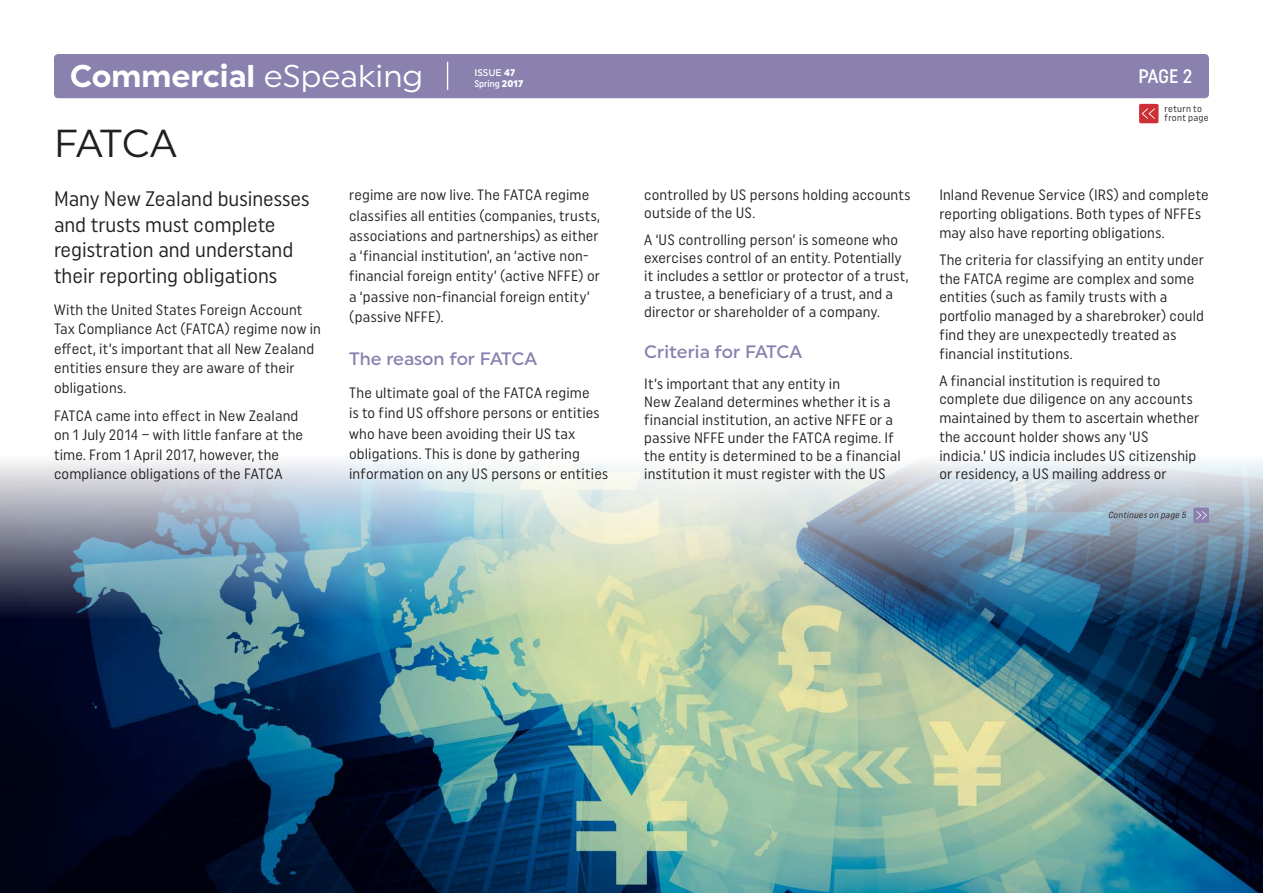
<style>
.page{position:relative;width:1263px;height:893px;background:#fff}
.page>*{position:absolute;margin:0;border:0;box-sizing:border-box;transform-origin:0 0}
.t1{font:39px "Uniform";letter-spacing:-.035em;color:#231f20}
.t2{font:700 31.5px "Uniform";color:#fff}
.t3{font:21px/25.5px "Uniform Condensed";color:#231f20}
.t4{font:500 19.5px "Uniform Condensed";color:#fff}
.t5{font:500 18px "Uniform";color:#8a81af}
.t6{font:15px/18.8px "Uniform Condensed";letter-spacing:.01em;color:#231f20}
.t7{font:9.6px/9px "Uniform Condensed";letter-spacing:.03em;color:#231f20}
.t8{font:500 9.6px "Uniform Condensed";color:#fff}
.t9{font:500 9.6px "Uniform";color:#fff}
.t10{font:italic 8.85px "Uniform Condensed";color:#231f20}
.s1{font-weight:400}
.s2{font-weight:900}
.s3{font-family:"Uniform";font-weight:900}
</style>
<div class="page">
<img style="left:0;top:462px;width:1263px;height:431px">
<div style="left:54px;top:54px;width:1155px;height:44px;background:#8a81af;border-radius:4px"></div>
<svg style="left:447px;top:62px;width:1px;height:28px"></svg>
<div style="left:1139px;top:104px;width:19px;height:19px;background:#cd2f36;border-radius:2px"></div>
<svg style="left:1142px;top:108px;width:13px;height:11px"></svg>
<div style="left:1193px;top:507px;width:16px;height:16px;background:#8a81af"></div>
<svg style="left:1196px;top:511px;width:11px;height:8px"></svg>
<h2 class="t2" style="left:70px;top:57px;width:355px">Commercial <span class="s1">eSpeaking</span></h2>
<p class="t9" style="left:474px;top:67px;width:42px">ISSUE <span class="s2">47</span></p>
<p class="t8" style="left:474px;top:78px;width:51px">Spring <span class="s3">2017</span></p>
<h1 class="t1" style="left:54px;top:120px;width:125px">FATCA</h1>
<h3 class="t3" style="left:54px;top:186px;width:257px">Many New Zealand businesses and trusts must complete registration and understand their reporting obligations</h3>
<p class="t6" style="left:54px;top:300px;width:268px;line-height:19.5px">With the United States Foreign Account Tax Compliance Act (FATCA) regime now in effect, it’s important that all New Zealand entities ensure they are aware of their obligations.</p>
<p class="t6" style="left:54px;top:405px;width:251px;line-height:19.5px">FATCA came into effect in New Zealand on 1 July 2014 – with little fanfare at the time. From 1 April 2017, however, the compliance obligations of the FATCA</p>
<p class="t6" style="left:349px;top:185px;width:252px;line-height:20.2px">regime are now live. The FATCA regime classifies all entities (companies, trusts, associations and partnerships) as either a ‘financial institution’, an ‘active non&shy;financial foreign entity’ (active NFFE) or a ‘passive non-financial foreign entity’ (passive NFFE).</p>
<p class="t5" style="left:349px;top:348px;width:189px">The reason for FATCA</p>
<p class="t6" style="left:349px;top:382px;width:260px;line-height:20.2px">The ultimate goal of the FATCA regime<br>is to find US offshore persons or entities who have been avoiding their US tax obligations. This is done by gathering information on any US persons or entities</p>
<p class="t6" style="left:644px;top:186px;width:268px;line-height:18px">controlled by US persons holding accounts outside of the US.</p>
<p class="t6" style="left:644px;top:230px;width:266px;line-height:18px">A ‘US controlling person’ is someone who exercises control of an entity. Potentially it includes a settlor or protector of a trust, a trustee, a beneficiary of a trust, and a director or shareholder of a company.</p>
<p class="t5" style="left:644px;top:341px;width:160px">Criteria for FATCA</p>
<p class="t6" style="left:644px;top:374px;width:258px;line-height:18px">It’s important that any entity in<br>New Zealand determines whether it is a financial institution, an active NFFE or a passive NFFE under the FATCA regime. If the entity is determined to be a financial institution it must register with the US</p>
<h3 class="t4" style="left:1138px;top:64px;width:55px">PAGE 2</h3>
<p class="t7" style="left:1164px;top:104px;width:46px">return to front page</p>
<p class="t6" style="left:939px;top:185px;width:271px">Inland Revenue Service (IRS) and complete reporting obligations. Both types of NFFEs may also have reporting obligations.</p>
<p class="t6" style="left:939px;top:250px;width:266px">The criteria for classifying an entity under the FATCA regime are complex and some entities (such as family trusts with a portfolio managed by a sharebroker) could find they are unexpectedly treated as financial institutions.</p>
<p class="t6" style="left:939px;top:371px;width:261px">A financial institution is required to complete due diligence on any accounts maintained by them to ascertain whether the account holder shows any ‘US<br>indicia.’ US indicia includes US citizenship or residency, a US mailing address or</p>
<p class="t10" style="left:1108px;top:510px;width:81px">Continueson page 5</p>
</div>
